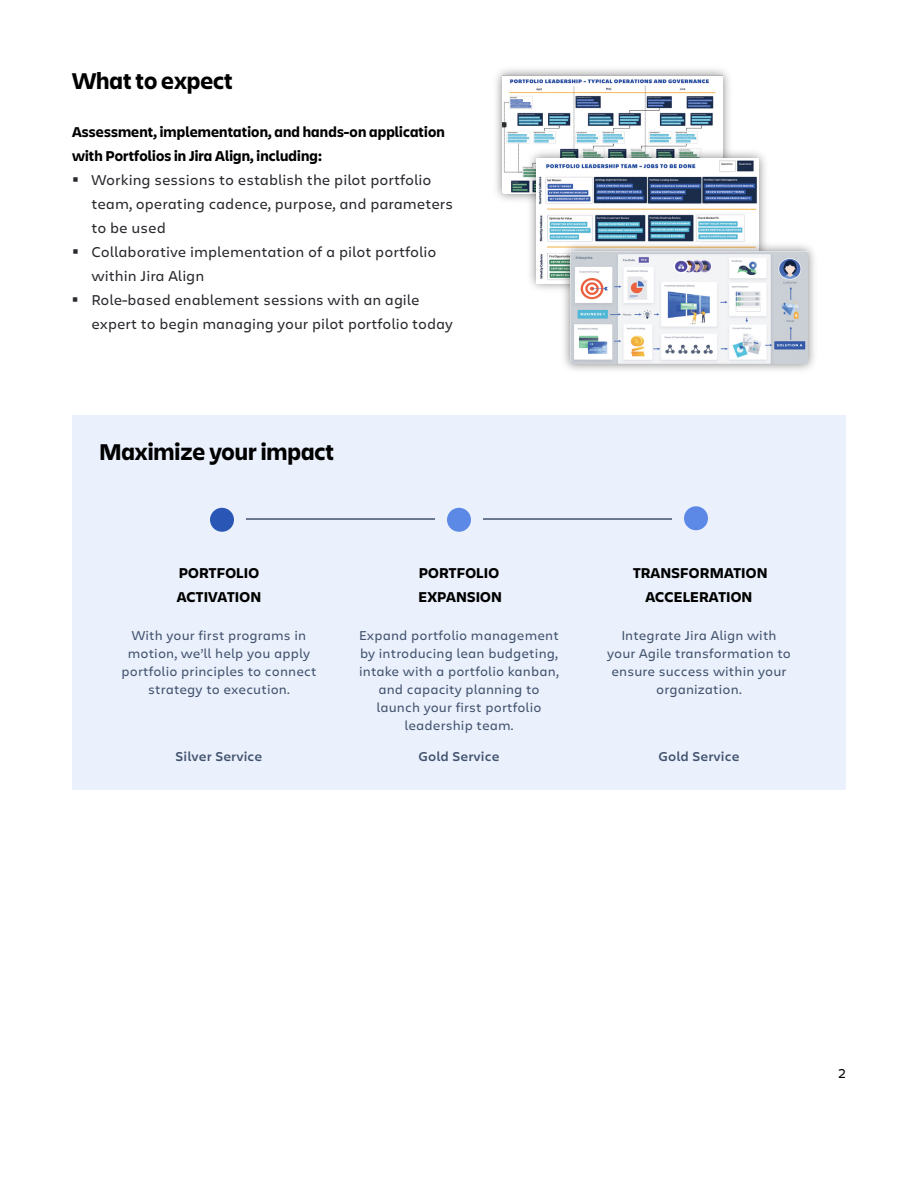
<style>
.page{position:relative;width:918px;height:1188px;background:#fff}
.page>*{position:absolute;margin:0;border:0;box-sizing:border-box;transform-origin:0 0}
.t1{font:700 24px "Charlie Display";color:#000}
.t2{font:15px/24px "Charlie Text";color:#292a2e}
.t3{font:700 15px/24px "Charlie Display";letter-spacing:.01em;color:#000}
.t4{font:13.5px/18px "Charlie Text";letter-spacing:.01em;color:#42526e;text-align:center}
.t5{font:600 13.5px "Charlie Text";letter-spacing:.01em;color:#42526e}
.t6{font:13.5px "Charlie Text";color:#000}
</style>
<div class="page">
<img style="left:496px;top:69px;width:233px;height:131px">
<img style="left:503px;top:76px;width:219px;height:117px">
<img style="left:523px;top:145px;width:242px;height:144px">
<img style="left:537px;top:159px;width:221px;height:124px">
<img style="left:557px;top:237px;width:257px;height:133px">
<img style="left:570px;top:251px;width:238px;height:112px">
<div style="left:72px;top:416px;width:774px;height:374px;background:#eaf1fc"></div>
<hr style="left:213px;top:518px;width:492px;height:2px;background:#42526e">
<svg style="left:204px;top:502px;width:36px;height:36px"></svg>
<div style="left:198px;top:496px;width:48px;height:48px;border:12px solid #eaf1fc;border-radius:50%"></div>
<svg style="left:441px;top:502px;width:36px;height:36px"></svg>
<div style="left:435px;top:496px;width:48px;height:48px;border:12px solid #eaf1fc;border-radius:50%"></div>
<svg style="left:678px;top:500px;width:36px;height:36px"></svg>
<div style="left:672px;top:494px;width:48px;height:48px;border:12px solid #eaf1fc;border-radius:50%"></div>
<h1 class="t1" style="left:72px;top:64px;width:162px">What to expect</h1>
<p class="t3" style="left:72px;top:119px;width:374px">Assessment, implementation, and hands-on application with Portfolios in Jira Align, including:</p>
<p class="t2" style="left:91px;top:167px;width:363px">Working sessions to establish the pilot portfolio team, operating cadence, purpose, and parameters to be used<br>Collaborative implementation of a pilot portfolio within Jira Align<br>Role-based enablement sessions with an agile expert to begin managing your pilot portfolio today</p>
<h1 class="t1" style="left:99px;top:435px;width:237px">Maximize your impact</h1>
<p class="t3" style="left:177px;top:561px;width:86px">PORTFOLIO<br>ACTIVATION</p>
<p class="t3" style="left:419px;top:561px;width:85px">PORTFOLIO<br>EXPANSION</p>
<p class="t3" style="left:633px;top:561px;width:136px;text-align:center">TRANSFORMATION<br>ACCELERATION</p>
<p class="t4" style="left:121px;top:626px;width:197px">With your first programs in motion, we’ll help you apply portfolio principles to connect strategy to execution.</p>
<p class="t4" style="left:359px;top:626px;width:201px">Expand portfolio management by introducing lean budgeting, intake with a portfolio kanban, and capacity planning to launch your first portfolio leadership team.</p>
<p class="t4" style="left:607px;top:626px;width:185px">Integrate Jira Align with your Agile transformation to ensure success within your organization.</p>
<p class="t5" style="left:176px;top:747px;width:88px">Silver Service</p>
<p class="t5" style="left:418px;top:747px;width:83px">Gold Service</p>
<p class="t5" style="left:658px;top:747px;width:83px">Gold Service</p>
<p class="t6" style="left:838px;top:1063px;width:9px">2</p>
</div>
